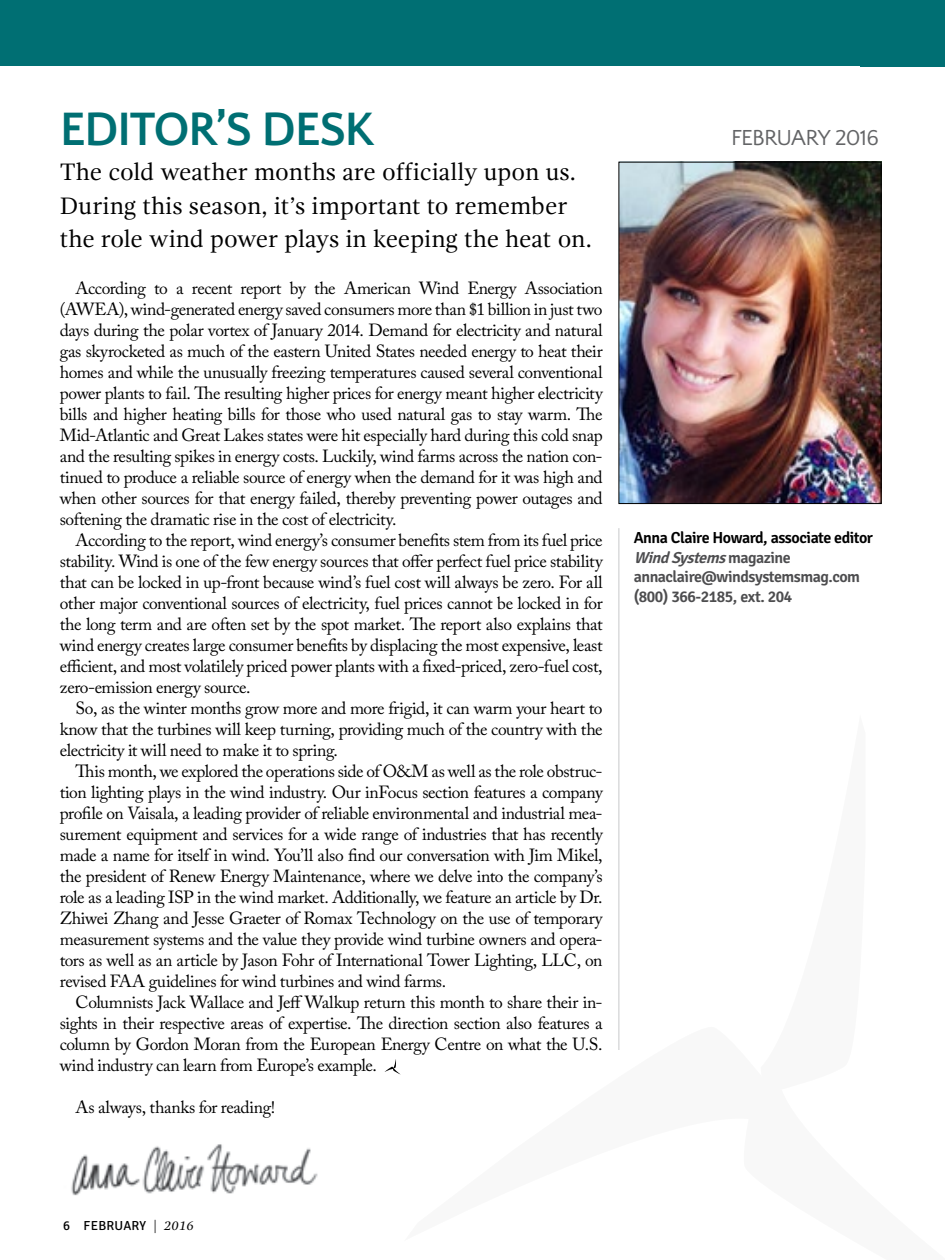
<style>
.page{position:relative;width:945px;height:1260px;background:#fff}
.page>*{position:absolute;margin:0;border:0;box-sizing:border-box;transform-origin:0 0}
.t1{font:700 49px "Quattrocento Sans";letter-spacing:-.035em;color:#006f73}
.t2{font:24.5px/33.2px "Gandhi Serif";color:#000}
.t3{font:22.75px "Quattrocento Sans";letter-spacing:-.035em;color:#636466}
.t4{font:17.5px/21px "Adobe Caslon Pro";letter-spacing:-.025em;color:#000;text-align:justify}
.t5{font:600 15.92px/19.6px "Signika";letter-spacing:-.03em;color:#4d4d4f}
.t6{font:13.12px "Signika";letter-spacing:.02em;color:#000}
.s1{color:#000}
.s2{font-style:italic}
.s3{font-family:"Gandhi Serif";font-style:italic}
</style>
<div class="page">
<div style="left:0;top:0;width:945px;height:66px;background:#006f73"></div>
<hr style="left:618px;top:528px;width:1px;height:522px;background:#c7c8ca">
<img style="left:71px;top:1144px;width:247px;height:52px">
<img style="left:620px;top:164px;width:260px;height:338px">
<div style="left:618px;top:162px;width:264px;height:342px;border:1px solid #000"></div>
<svg style="left:385px;top:1059px;width:15px;height:15px"></svg>
<hr style="left:944px;top:32px;width:1px;height:1228px;background:#f1f1f2">
<div style="left:860px;top:0;width:85px;height:66px;background:#006f73"></div>
<h1 class="t1" style="left:60px;top:103px;width:316px">EDITOR’S DESK</h1>
<h2 class="t2" style="left:60px;top:156px;width:534px">The cold weather months are officially upon us.<br>During this season, it’s important to remember the role wind power plays in keeping the heat on.</h2>
<p class="t4" style="left:60px;top:277px;width:544px;text-indent:16px">According to a recent report by the American Wind Energy Association (AWEA), wind-generated energy saved consumers more than $1 billion in just two days during the polar vortex of January 2014. Demand for electricity and natural gas skyrocketed as much of the eastern United States needed energy to heat their homes and while the unusually freezing temperatures caused several conventional power plants to fail. The resulting higher prices for energy meant higher electricity bills and higher heating bills for those who used natural gas to stay warm. The Mid-Atlantic and Great Lakes states were hit especially hard during this cold snap and the resulting spikes in energy costs. Luckily, wind farms across the nation con&shy;tinued to produce a reliable source of energy when the demand for it was high and when other sources for that energy failed, thereby preventing power outages and softening the dramatic rise in the cost of electricity.</p>
<p class="t4" style="left:60px;top:529px;width:544px;text-indent:16px">According to the report, wind energy’s consumer benefits stem from its fuel price stability. Wind is one of the few energy sources that offer perfect fuel price stability that can be locked in up-front because wind’s fuel cost will always be zero. For all other major conventional sources of electricity, fuel prices cannot be locked in for the long term and are often set by the spot market. The report also explains that wind energy creates large consumer benefits by displacing the most expensive, least efficient, and most volatilely priced power plants with a fixed-priced, zero-fuel cost, zero-emission energy source.</p>
<p class="t4" style="left:60px;top:697px;width:544px;text-indent:16px">So, as the winter months grow more and more frigid, it can warm your heart to know that the turbines will keep turning, providing much of the country with the electricity it will need to make it to spring.</p>
<p class="t4" style="left:60px;top:760px;width:544px;text-indent:16px">This month, we explored the operations side of O&amp;M as well as the role obstruc&shy;tion lighting plays in the wind industry. Our inFocus section features a company profile on Vaisala, a leading provider of reliable environmental and industrial mea&shy;surement equipment and services for a wide range of industries that has recently made a name for itself in wind. You’ll also find our conversation with Jim Mikel, the president of Renew Energy Maintenance, where we delve into the company’s role as a leading ISP in the wind market. Additionally, we feature an article by Dr.<br>Zhiwei Zhang and Jesse Graeter of Romax Technology on the use of temporary measurement systems and the value they provide wind turbine owners and opera&shy;tors as well as an article by Jason Fohr of International Tower Lighting, LLC, on revised FAA guidelines for wind turbines and wind farms.</p>
<p class="t4" style="left:60px;top:991px;width:544px;text-indent:16px">Columnists Jack Wallace and Jeff Walkup return this month to share their in&shy;sights in their respective areas of expertise. The direction section also features a column by Gordon Moran from the European Energy Centre on what the U.S. wind industry can learn from Europe’s example.</p>
<p class="t4" style="left:76px;top:1096px;width:201px">As always, thanks for reading!</p>
<h3 class="t3" style="left:731px;top:126px;width:149px">FEBRUARY 2016</h3>
<p class="t5" style="left:634px;top:528px;width:241px"><span class="s1">Anna Claire Howard, associate editor<br></span><span class="s2">WindSystems</span>m a g a z i n e annaclaire@windsystemsmag.com (800) 366-2185, ext. 204</p>
<p class="t6" style="left:63px;top:1218px;width:132px">6 FEBRUARY <span class="s3">| 2016</span></p>
</div>
